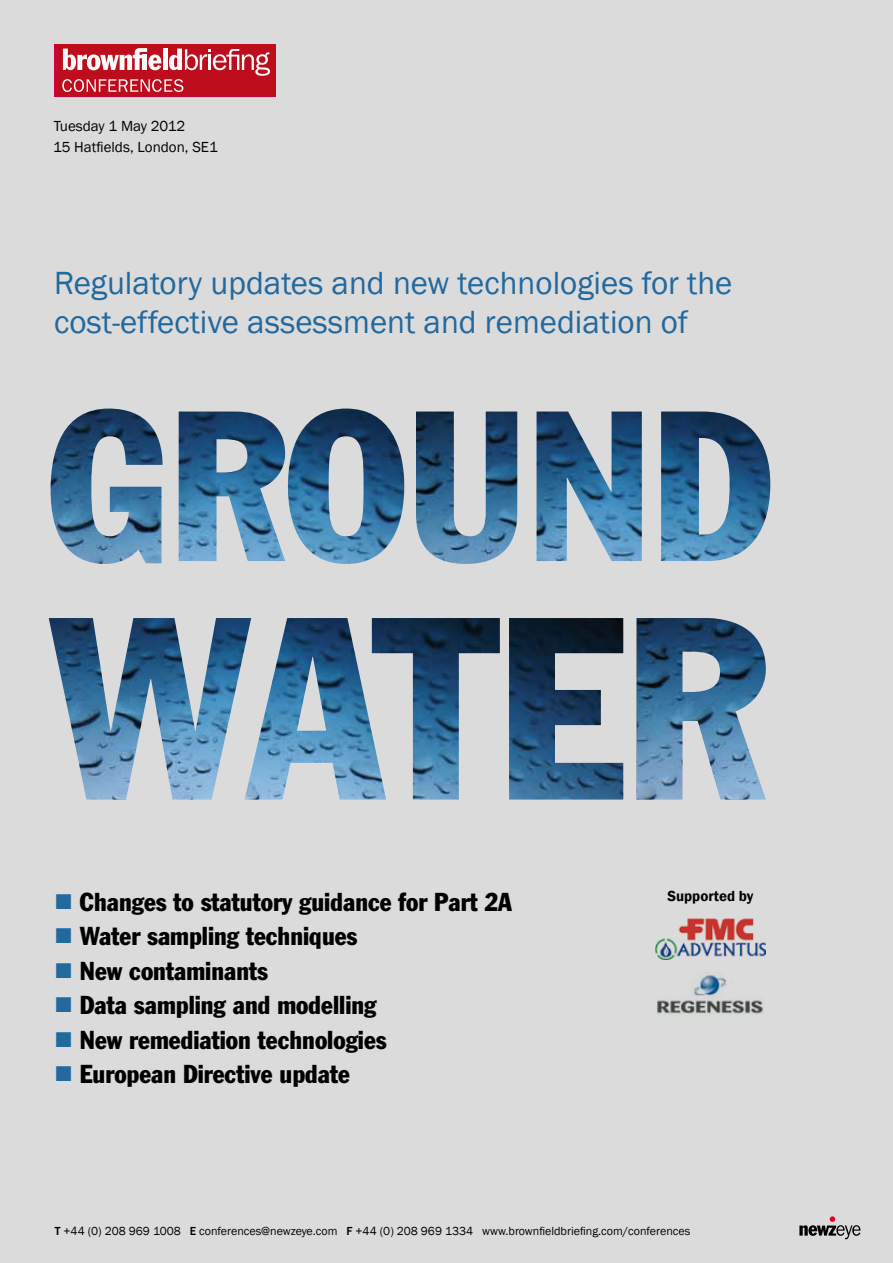
<style>
.page{position:relative;width:893px;height:1263px;background:#fff}
.page>*{position:absolute;margin:0;border:0;box-sizing:border-box;transform-origin:0 0}
.t1{font:33px/39.6px "Franklin Gothic";color:#22699d}
.t2{font:condensed 25.5px "Franklin Gothic";color:#000}
.t3{font:15px/21.6px "Franklin Gothic";color:#000}
.t4{font:600 15px "Franklin Gothic";color:#000}
.t5{font:12px "Franklin Gothic";color:#000}
.s1{color:#22699d}
.s2{font-weight:500}
</style>
<div class="page">
<img style="left:0;top:0;width:893px;height:1262px">
<svg style="left:799px;top:1216px;width:61px;height:23px"></svg>
<div style="left:54px;top:44px;width:221px;height:53px;background:#cd003a"></div>
<div style="left:57px;top:44px;width:217px;height:52px;background:#bd0d1d"></div>
<svg style="left:62px;top:48px;width:208px;height:44px"></svg>
<img style="left:654px;top:918px;width:112px;height:42px">
<img style="left:657px;top:973px;width:107px;height:43px">
<p class="t3" style="left:53px;top:115px;width:166px">Tuesday 1 May 2012<br>15 Hatfields, London, SE1</p>
<p class="t1" style="left:54px;top:264px;width:680px">Regulatory updates and new technologies for the cost-effective assessment and remediation of</p>
<p class="t2" style="left:54px;top:886px;width:459px"><span class="s1">■</span> Changes to statutory guidance for Part 2A</p>
<p class="t2" style="left:54px;top:920px;width:305px"><span class="s1">■</span> Water sampling techniques</p>
<p class="t2" style="left:54px;top:955px;width:216px"><span class="s1">■</span> New contaminants</p>
<p class="t2" style="left:54px;top:989px;width:324px"><span class="s1">■</span> Data sampling and modelling</p>
<p class="t2" style="left:54px;top:1024px;width:334px"><span class="s1">■</span> New remediation technologies</p>
<p class="t2" style="left:54px;top:1058px;width:297px"><span class="s1">■</span> European Directive update</p>
<p class="t4" style="left:667px;top:887px;width:88px">Supported by</p>
<p class="t5" style="left:55px;top:1224px;width:637px"><span class="s2">T</span> +44 (0) 208 969 1008 <span class="s2">E</span> conferences@newzeye.com <span class="s2">F</span> +44 (0) 208 969 1334 www.brownfieldbriefing.com/conferences</p>
</div>
